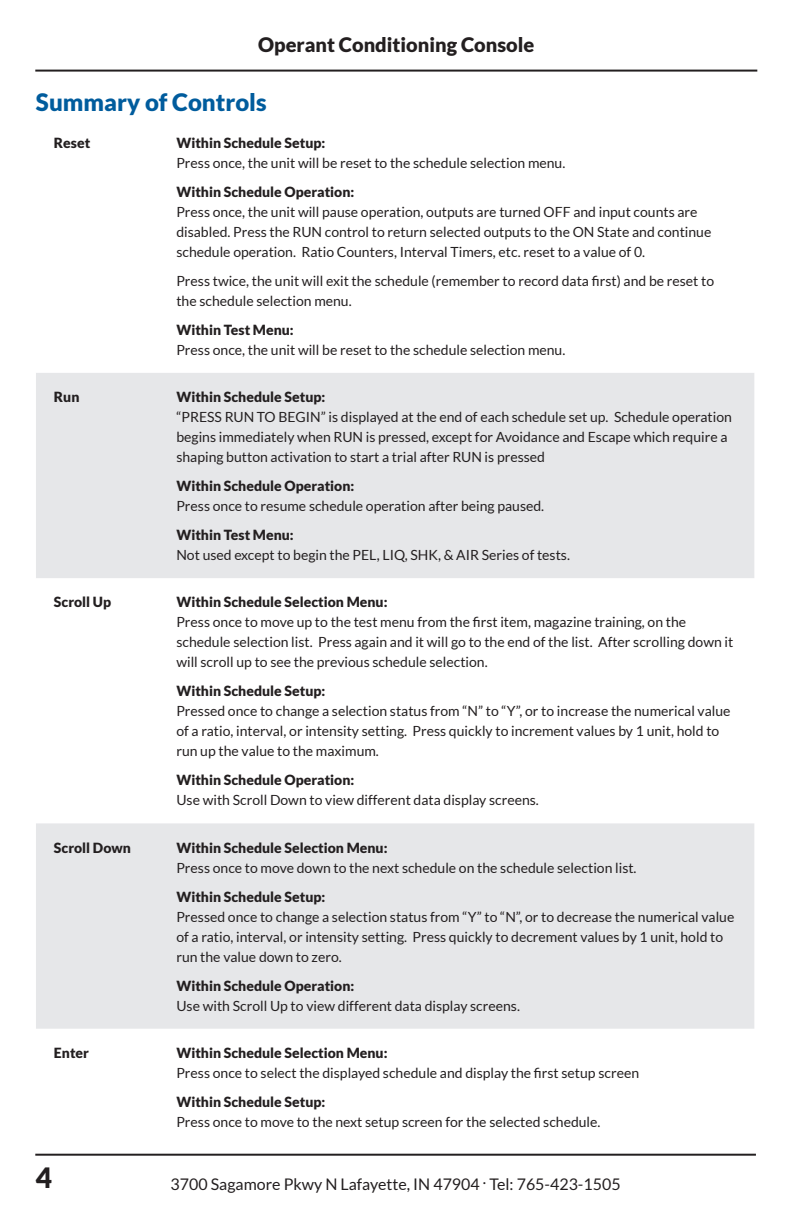
<style>
.page{position:relative;width:792px;height:1224px;background:#fff}
.page>*{position:absolute;margin:0;border:0;box-sizing:border-box;transform-origin:0 0}
.t1{font:900 28px "Lato";color:#231f20}
.t2{font:900 24px "Lato";color:#005c9d}
.t3{font:900 20px "Lato";color:#231f20}
.t4{font:16px "Lato";color:#231f20}
.t5{font:14px/20px "Lato";color:#231f20}
.t6{font:900 14px "Lato";color:#231f20}
</style>
<div class="page">
<hr style="left:35px;top:70px;width:722px;height:2px;background:#231f20">
<hr style="left:35px;top:1154px;width:721px;height:2px;background:#231f20">
<svg style="left:36px;top:373px;width:718px;height:656px;fill:#e6e7e9"></svg>
<h3 class="t3" style="left:258px;top:33px;width:278px">Operant Conditioning Console</h3>
<p class="t2" style="left:36px;top:88px;width:232px">Summary of Controls</p>
<p class="t6" style="left:54px;top:135px;width:38px">Reset</p>
<p class="t6" style="left:176px;top:135px;width:151px">Within Schedule Setup:</p>
<p class="t5" style="left:176px;top:153px;width:391px">Press once, the unit will be reset to the schedule selection menu.</p>
<p class="t6" style="left:176px;top:184px;width:179px">Within Schedule Operation:</p>
<p class="t5" style="left:176px;top:202px;width:537px">Press once, the unit will pause operation, outputs are turned OFF and input counts are disabled. Press the RUN control to return selected outputs to the ON State and continue schedule operation. Ratio Counters, Interval Timers, etc. reset to a value of 0.</p>
<p class="t5" style="left:176px;top:271px;width:539px">Press twice, the unit will exit the schedule (remember to record data first) and be reset to the schedule selection menu.</p>
<p class="t6" style="left:176px;top:322px;width:119px">Within Test Menu:</p>
<p class="t5" style="left:176px;top:340px;width:391px">Press once, the unit will be reset to the schedule selection menu.</p>
<p class="t6" style="left:54px;top:389px;width:27px">Run</p>
<p class="t6" style="left:176px;top:389px;width:151px">Within Schedule Setup:</p>
<p class="t5" style="left:176px;top:407px;width:557px">“PRESS RUN TO BEGIN” is displayed at the end of each schedule set up. Schedule operation begins immediately when RUN is pressed, except for Avoidance and Escape which require a shaping button activation to start a trial after RUN is pressed</p>
<p class="t6" style="left:176px;top:478px;width:179px">Within Schedule Operation:</p>
<p class="t5" style="left:176px;top:496px;width:369px">Press once to resume schedule operation after being paused.</p>
<p class="t6" style="left:176px;top:527px;width:119px">Within Test Menu:</p>
<p class="t5" style="left:176px;top:545px;width:395px">Not used except to begin the PEL, LIQ, SHK, &amp; AIR Series of tests.</p>
<p class="t6" style="left:54px;top:594px;width:59px">Scroll Up</p>
<p class="t6" style="left:176px;top:594px;width:213px">Within Schedule Selection Menu:</p>
<p class="t5" style="left:176px;top:612px;width:558px">Press once to move up to the test menu from the first item, magazine training, on the schedule selection list. Press again and it will go to the end of the list. After scrolling down it will scroll up to see the previous schedule selection.</p>
<p class="t6" style="left:176px;top:683px;width:151px">Within Schedule Setup:</p>
<p class="t5" style="left:176px;top:701px;width:556px">Pressed once to change a selection status from “N” to “Y”, or to increase the numerical value of a ratio, interval, or intensity setting. Press quickly to increment values by 1 unit, hold to run up the value to the maximum.</p>
<p class="t6" style="left:176px;top:772px;width:179px">Within Schedule Operation:</p>
<p class="t5" style="left:176px;top:790px;width:364px">Use with Scroll Down to view different data display screens.</p>
<p class="t6" style="left:54px;top:839px;width:78px">Scroll Down</p>
<p class="t6" style="left:176px;top:839px;width:213px">Within Schedule Selection Menu:</p>
<p class="t5" style="left:176px;top:858px;width:462px">Press once to move down to the next schedule on the schedule selection list.</p>
<p class="t6" style="left:176px;top:888px;width:151px">Within Schedule Setup:</p>
<p class="t5" style="left:176px;top:907px;width:560px">Pressed once to change a selection status from “Y” to “N”, or to decrease the numerical value of a ratio, interval, or intensity setting. Press quickly to decrement values by 1 unit, hold to run the value down to zero.</p>
<p class="t6" style="left:176px;top:977px;width:179px">Within Schedule Operation:</p>
<p class="t5" style="left:176px;top:996px;width:345px">Use with Scroll Up to view different data display screens.</p>
<p class="t6" style="left:54px;top:1045px;width:37px">Enter</p>
<p class="t6" style="left:176px;top:1045px;width:213px">Within Schedule Selection Menu:</p>
<p class="t5" style="left:176px;top:1063px;width:464px">Press once to select the displayed schedule and display the first setup screen</p>
<p class="t6" style="left:176px;top:1094px;width:151px">Within Schedule Setup:</p>
<p class="t5" style="left:176px;top:1112px;width:426px">Press once to move to the next setup screen for the selected schedule.</p>
<p class="t1" style="left:36px;top:1161px;width:18px">4</p>
<p class="t4" style="left:171px;top:1175px;width:451px">3700 Sagamore Pkwy N Lafayette, IN 47904 . Tel: 765-423-1505</p>
</div>
